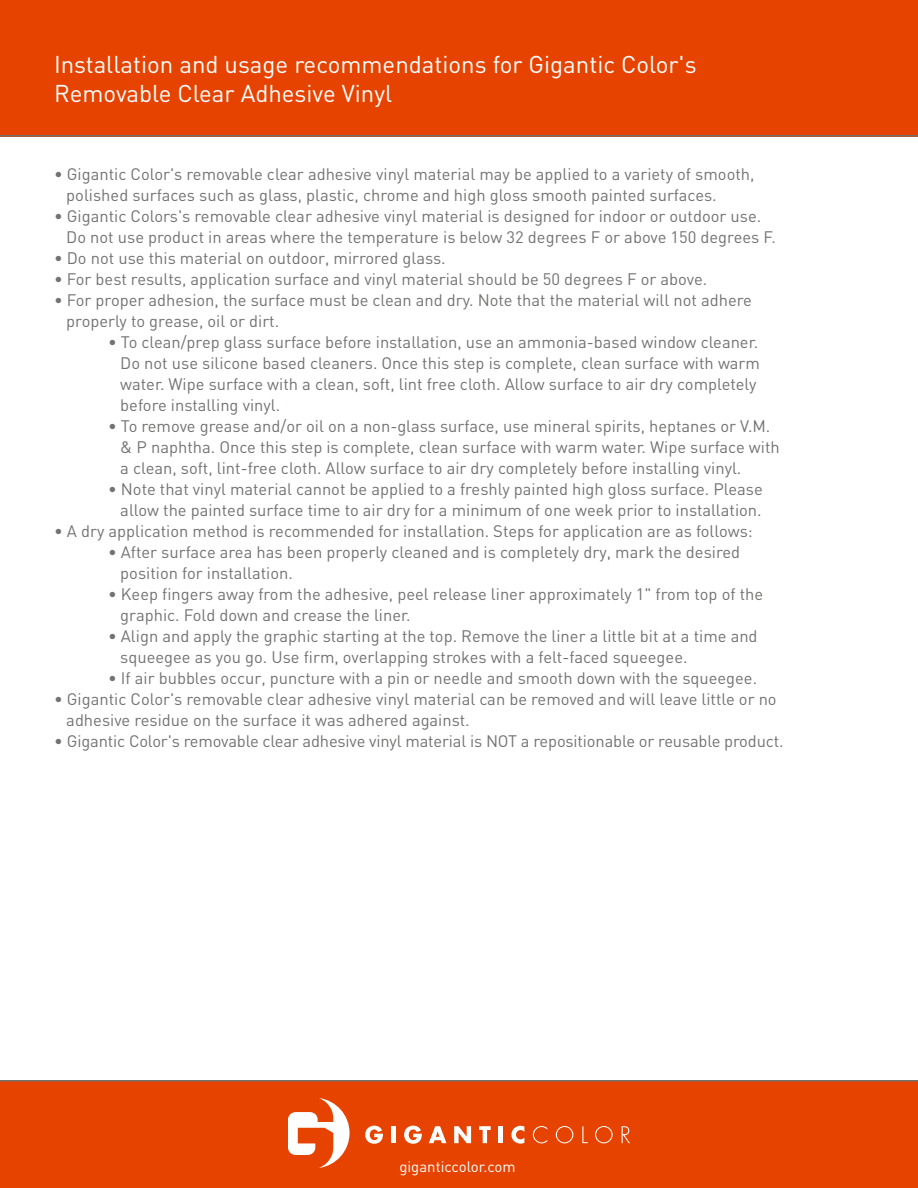
<style>
.page{position:relative;width:918px;height:1188px;background:#fff}
.page>*{position:absolute;margin:0;border:0;box-sizing:border-box;transform-origin:0 0}
.t1{font:24px "DIN";color:#fff}
.t2{font:16.5px/21px "DIN";color:#717371}
.t3{font:15px "DIN";color:#fff}
</style>
<div class="page">
<div style="left:0;top:0;width:918px;height:136px;background:#e74300"></div>
<div style="left:0;top:1080px;width:918px;height:108px;background:#e74300"></div>
<hr style="left:0;top:135px;width:918px;height:2px;background:#717371">
<hr style="left:0;top:1080px;width:918px;height:2px;background:#717371">
<svg style="left:365px;top:1126px;width:18px;height:18px"></svg>
<div style="left:391px;top:1126px;width:5px;height:17px;background:#fff"></div>
<svg style="left:404px;top:1126px;width:18px;height:18px"></svg>
<svg style="left:429px;top:1126px;width:17px;height:17px"></svg>
<svg style="left:454px;top:1126px;width:17px;height:17px"></svg>
<svg style="left:479px;top:1126px;width:12px;height:17px"></svg>
<hr style="left:499px;top:1126px;width:4px;height:17px;background:#fff">
<svg style="left:511px;top:1126px;width:13px;height:18px"></svg>
<svg style="left:533px;top:1126px;width:14px;height:17px"></svg>
<svg style="left:556px;top:1126px;width:17px;height:17px"></svg>
<svg style="left:582px;top:1126px;width:6px;height:17px"></svg>
<svg style="left:595px;top:1126px;width:18px;height:17px"></svg>
<svg style="left:622px;top:1126px;width:8px;height:17px"></svg>
<svg style="left:288px;top:1098px;width:62px;height:70px"></svg>
<p class="t1" style="left:54px;top:49px;width:644px">Installation and usage recommendations for Gigantic Color's</p>
<p class="t1" style="left:54px;top:78px;width:340px">Removable Clear Adhesive Vinyl</p>
<p class="t2" style="left:66px;top:163px;width:690px;text-indent:-12px">• Gigantic Color's removable clear adhesive vinyl material may be applied to a variety of smooth, polished surfaces such as glass, plastic, chrome and high gloss smooth painted surfaces.</p>
<p class="t2" style="left:66px;top:205px;width:711px;text-indent:-12px">• Gigantic Colors's removable clear adhesive vinyl material is designed for indoor or outdoor use.<br>Do not use product in areas where the temperature is below 32 degrees F or above 150 degrees F.</p>
<p class="t2" style="left:54px;top:247px;width:393px">• Do not use this material on outdoor, mirrored glass.</p>
<p class="t2" style="left:54px;top:268px;width:655px">• For best results, application surface and vinyl material should be 50 degrees F or above.</p>
<p class="t2" style="left:66px;top:289px;width:687px;text-indent:-12px">• For proper adhesion, the surface must be clean and dry. Note that the material will not adhere properly to grease, oil or dirt.</p>
<p class="t2" style="left:120px;top:331px;width:641px;text-indent:-12px">• To clean/prep glass surface before installation, use an ammonia-based window cleaner.<br>Do not use silicone based cleaners. Once this step is complete, clean surface with warm water. Wipe surface with a clean, soft, lint free cloth. Allow surface to air dry completely before installing vinyl.</p>
<p class="t2" style="left:120px;top:415px;width:661px;text-indent:-12px">• To remove grease and/or oil on a non-glass surface, use mineral spirits, heptanes or V.M. &amp; P naphtha. Once this step is complete, clean surface with warm water. Wipe surface with a clean, soft, lint-free cloth. Allow surface to air dry completely before installing vinyl.</p>
<p class="t2" style="left:108px;top:478px;width:656px;text-align:right">• Note that vinyl material cannot be applied to a freshly painted high gloss surface. Please allow the painted surface time to air dry for a minimum of one week prior to installation.</p>
<p class="t2" style="left:54px;top:520px;width:700px">• A dry application method is recommended for installation. Steps for application are as follows:</p>
<p class="t2" style="left:108px;top:541px;width:634px">• After surface area has been properly cleaned and is completely dry, mark the desired</p>
<p class="t2" style="left:120px;top:562px;width:174px">position for installation.</p>
<p class="t2" style="left:120px;top:583px;width:644px;text-indent:-12px">• Keep fingers away from the adhesive, peel release liner approximately 1" from top of the graphic. Fold down and crease the liner.</p>
<p class="t2" style="left:120px;top:625px;width:639px;text-indent:-12px">• Align and apply the graphic starting at the top. Remove the liner a little bit at a time and squeegee as you go. Use firm, overlapping strokes with a felt-faced squeegee.</p>
<p class="t2" style="left:108px;top:667px;width:651px">• If air bubbles occur, puncture with a pin or needle and smooth down with the squeegee.</p>
<p class="t2" style="left:54px;top:688px;width:724px">• Gigantic Color's removable clear adhesive vinyl material can be removed and will leave little or no</p>
<p class="t2" style="left:66px;top:709px;width:405px">adhesive residue on the surface it was adhered against.</p>
<p class="t2" style="left:54px;top:730px;width:731px">• Gigantic Color's removable clear adhesive vinyl material is NOT a repositionable or reusable product.</p>
<p class="t3" style="left:399px;top:1157px;width:118px">giganticcolor.com</p>
</div>
